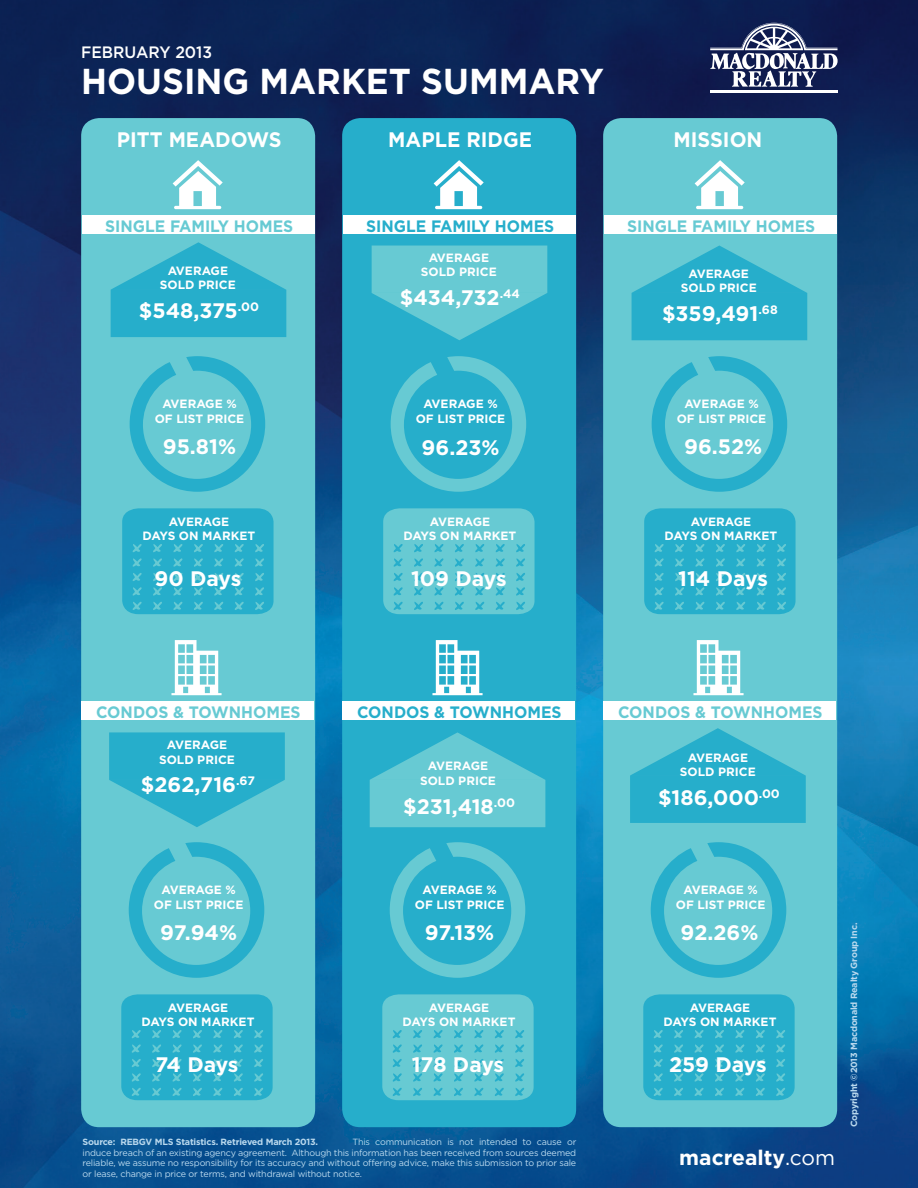
<style>
.page{position:relative;width:918px;height:1188px;background:#fff}
.page>*{position:absolute;margin:0;border:0;box-sizing:border-box;transform-origin:0 0}
.t1{font:700 36px "Gotham";color:#fff;scale:.95 1}
.t2{font:700 21px "Gotham";color:#fff}
.t3{font:700 21px "Gotham";color:#fff;scale:.95 1}
.t4{font:700 16.5px "Gotham";color:#67cad3;scale:.95 1}
.t5{font:700 16.5px "Gotham";color:#26aecb;scale:.95 1}
.t6{font:500 16.5px "Gotham";color:#fff;scale:.95 1}
.t7{font:700 12px/14.4px "Gotham";color:#fff;text-align:center}
.t8{font:9px/10.8px "Gotham";letter-spacing:-.02em;color:#bad9ee;text-align:justify}
.t9{font:700 9px "Gotham";letter-spacing:-.02em;color:#bad9ee}
.s1{font-weight:400}
</style>
<div class="page">
<img style="left:0;top:0;width:918px;height:1188px">
<div style="left:81px;top:118px;width:234px;height:1009px;background:#67cad3;border-radius:18px"></div>
<hr style="left:710px;top:92px;width:128px;height:1px;background:#fff">
<hr style="left:710px;top:90px;width:128px;height:2px;background:#fff">
<svg style="left:710px;top:23px;width:128px;height:64px"></svg>
<svg style="left:173px;top:160px;width:50px;height:49px"></svg>
<svg style="left:130px;top:356px;width:135px;height:136px"></svg>
<svg style="left:122px;top:508px;width:152px;height:106px;background:#2cb0cb"></svg>
<div style="left:82px;top:216px;width:232px;height:18px;background:#fff"></div>
<svg style="left:171px;top:640px;width:51px;height:55px"></svg>
<div style="left:81px;top:702px;width:233px;height:18px;background:#fff"></div>
<svg style="left:129px;top:842px;width:135px;height:136px"></svg>
<svg style="left:121px;top:994px;width:152px;height:106px;background:#2cb0cb"></svg>
<div style="left:342px;top:118px;width:234px;height:1009px;background:#26aecb;border-radius:18px"></div>
<svg style="left:434px;top:160px;width:50px;height:49px"></svg>
<svg style="left:391px;top:356px;width:135px;height:136px"></svg>
<svg style="left:383px;top:508px;width:152px;height:106px;background:#60c7d2"></svg>
<div style="left:343px;top:216px;width:232px;height:18px;background:#fff"></div>
<svg style="left:432px;top:640px;width:51px;height:55px"></svg>
<div style="left:342px;top:702px;width:232px;height:18px;background:#fff"></div>
<svg style="left:390px;top:842px;width:135px;height:136px"></svg>
<svg style="left:382px;top:994px;width:152px;height:106px;background:#60c7d2"></svg>
<div style="left:603px;top:118px;width:234px;height:1009px;background:#67cad3;border-radius:18px"></div>
<svg style="left:695px;top:160px;width:50px;height:49px"></svg>
<svg style="left:652px;top:356px;width:135px;height:136px"></svg>
<svg style="left:644px;top:508px;width:152px;height:106px;background:#2cb0cb"></svg>
<div style="left:604px;top:216px;width:232px;height:18px;background:#fff"></div>
<svg style="left:693px;top:640px;width:51px;height:55px"></svg>
<div style="left:603px;top:702px;width:233px;height:18px;background:#fff"></div>
<svg style="left:651px;top:842px;width:135px;height:136px"></svg>
<svg style="left:643px;top:994px;width:152px;height:106px;background:#2cb0cb"></svg>
<svg style="left:111px;top:242px;width:175px;height:95px"></svg>
<svg style="left:109px;top:732px;width:176px;height:95px"></svg>
<svg style="left:372px;top:246px;width:175px;height:94px"></svg>
<svg style="left:370px;top:732px;width:175px;height:95px"></svg>
<svg style="left:632px;top:246px;width:175px;height:94px"></svg>
<svg style="left:630px;top:728px;width:176px;height:95px"></svg>
<h3 class="t6" style="left:81px;top:42px;width:139px">FEBRUARY 2013</h3>
<h1 class="t1" style="left:81px;top:59px;width:552px">HOUSING MARKET SUMMARY</h1>
<p class="t3" style="left:117px;top:127px;width:175px">PITT MEADOWS</p>
<p class="t3" style="left:388px;top:127px;width:153px">MAPLE RIDGE</p>
<p class="t3" style="left:674px;top:127px;width:95px">MISSION</p>
<h3 class="t4" style="left:105px;top:216px;width:200px">SINGLE FAMILY HOMES</h3>
<h3 class="t5" style="left:366px;top:216px;width:200px">SINGLE FAMILY HOMES</h3>
<h3 class="t4" style="left:627px;top:216px;width:200px">SINGLE FAMILY HOMES</h3>
<p class="t7" style="left:168px;top:263px;width:62px">AVERAGE</p>
<p class="t7" style="left:160px;top:278px;width:77px">SOLD PRICE</p>
<p class="t2" style="left:139px;top:298px;width:121px">$548,375<sup>.00</sup></p>
<p class="t7" style="left:429px;top:251px;width:62px">AVERAGE</p>
<p class="t7" style="left:421px;top:265px;width:77px">SOLD PRICE</p>
<p class="t2" style="left:400px;top:285px;width:122px">$434,732<sup>.44</sup></p>
<p class="t7" style="left:689px;top:266px;width:62px">AVERAGE</p>
<p class="t7" style="left:681px;top:281px;width:77px">SOLD PRICE</p>
<p class="t2" style="left:662px;top:301px;width:117px">$359,491<sup>.68</sup></p>
<p class="t7" style="left:155px;top:397px;width:91px">AVERAGE %<br>OF LIST PRICE</p>
<p class="t7" style="left:416px;top:397px;width:91px">AVERAGE %<br>OF LIST PRICE</p>
<p class="t7" style="left:677px;top:397px;width:91px">AVERAGE %<br>OF LIST PRICE</p>
<p class="t2" style="left:163px;top:434px;width:75px">95.81%</p>
<p class="t2" style="left:422px;top:435px;width:79px">96.23%</p>
<p class="t2" style="left:684px;top:434px;width:79px">96.52%</p>
<p class="t7" style="left:143px;top:514px;width:114px">AVERAGE<br>DAYS ON MARKET</p>
<p class="t7" style="left:404px;top:514px;width:114px">AVERAGE<br>DAYS ON MARKET</p>
<p class="t7" style="left:665px;top:514px;width:114px">AVERAGE<br>DAYS ON MARKET</p>
<p class="t2" style="left:155px;top:565px;width:88px">90 Days</p>
<p class="t2" style="left:411px;top:565px;width:97px">109 Days</p>
<p class="t2" style="left:678px;top:565px;width:91px">114 Days</p>
<h3 class="t4" style="left:96px;top:702px;width:217px">CONDOS &amp; TOWNHOMES</h3>
<p class="t7" style="left:167px;top:738px;width:62px">AVERAGE</p>
<p class="t7" style="left:159px;top:752px;width:77px">SOLD PRICE</p>
<p class="t2" style="left:141px;top:772px;width:116px">$262,716<sup>.67</sup></p>
<h3 class="t5" style="left:357px;top:702px;width:217px">CONDOS &amp; TOWNHOMES</h3>
<p class="t7" style="left:428px;top:759px;width:62px">AVERAGE</p>
<p class="t7" style="left:420px;top:773px;width:77px">SOLD PRICE</p>
<p class="t2" style="left:403px;top:793px;width:113px">$231,418<sup>.00</sup></p>
<h3 class="t4" style="left:618px;top:702px;width:217px">CONDOS &amp; TOWNHOMES</h3>
<p class="t7" style="left:688px;top:750px;width:62px">AVERAGE</p>
<p class="t7" style="left:680px;top:765px;width:77px">SOLD PRICE</p>
<p class="t2" style="left:658px;top:785px;width:123px">$186,000<sup>.00</sup></p>
<p class="t7" style="left:154px;top:883px;width:91px">AVERAGE %<br>OF LIST PRICE</p>
<p class="t7" style="left:415px;top:883px;width:91px">AVERAGE %<br>OF LIST PRICE</p>
<p class="t7" style="left:676px;top:883px;width:91px">AVERAGE %<br>OF LIST PRICE</p>
<p class="t2" style="left:160px;top:920px;width:79px">97.94%</p>
<p class="t2" style="left:425px;top:920px;width:71px">97.13%</p>
<p class="t2" style="left:681px;top:920px;width:79px">92.26%</p>
<p class="t7" style="left:142px;top:1000px;width:114px">AVERAGE<br>DAYS ON MARKET</p>
<p class="t7" style="left:403px;top:1000px;width:114px">AVERAGE<br>DAYS ON MARKET</p>
<p class="t7" style="left:664px;top:1000px;width:114px">AVERAGE<br>DAYS ON MARKET</p>
<p class="t2" style="left:155px;top:1052px;width:85px">74 Days</p>
<p class="t2" style="left:412px;top:1052px;width:94px">178 Days</p>
<p class="t2" style="left:669px;top:1052px;width:99px">259 Days</p>
<p class="t9" style="left:83px;top:1136px;width:237px">Source: REBGV MLS Statistics. Retrieved March 2013.</p>
<p class="t8" style="left:83px;top:1136px;width:495px;text-indent:270px">This communication is not intended to cause or induce breach of an existing agency agreement. Although this information has been received from sources deemed reliable, we assume no responsibility for its accuracy and without offering advice, make this submission to prior sale or lease, change in price or terms, and withdrawal without notice.</p>
<h2 class="t2" style="left:679px;top:1145px;width:157px">macrealty<span class="s1">.com</span></h2>
<p class="t9" style="left:849px;top:1127px;width:206px;rotate:-90deg">Copyright ©2013 Macdonald Realty Group Inc.</p>
</div>
